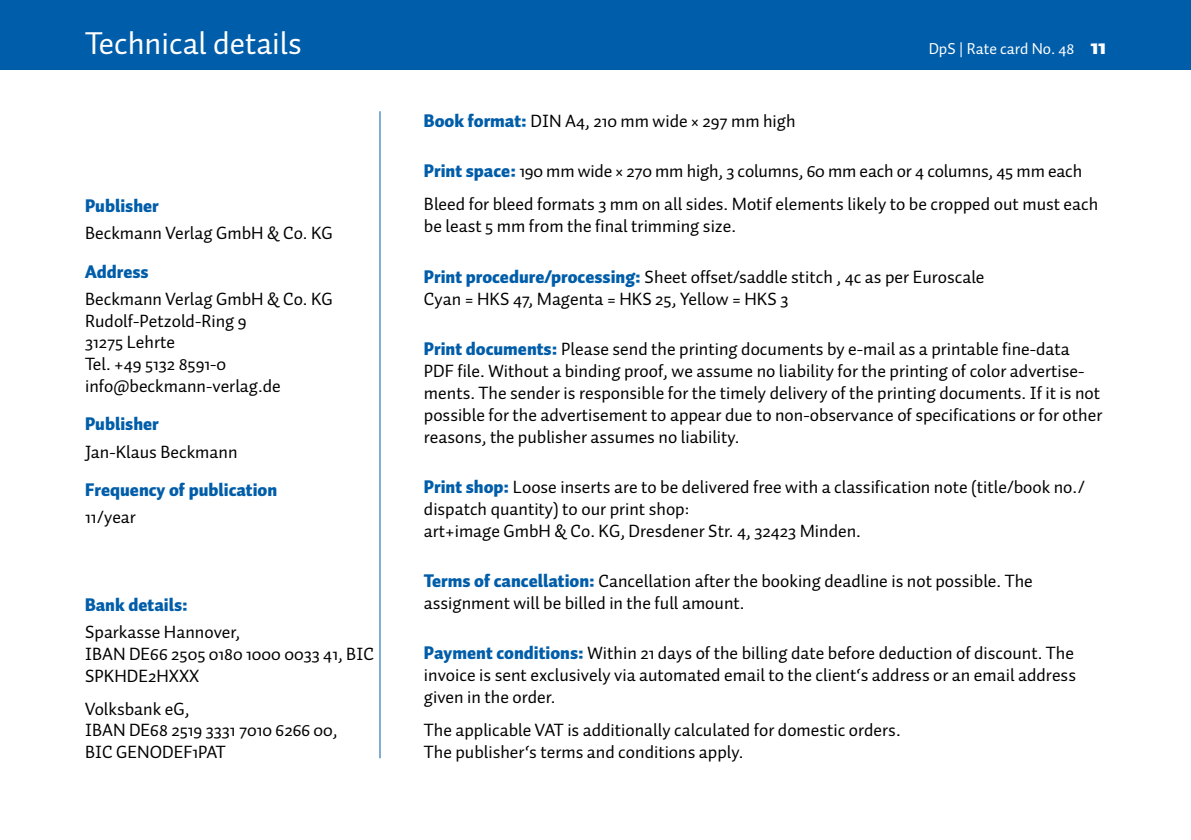
<style>
.page{position:relative;width:1191px;height:840px;background:#fff}
.page>*{position:absolute;margin:0;border:0;box-sizing:border-box;transform-origin:0 0}
.t1{font:32px "Auto Pro";color:#fff}
.t2{font:18px/22px "Auto Pro";color:#000}
.t3{font:900 18px "Auto Pro";color:#005da9}
.t4{font:16px "Auto Pro";color:#fff}
.s1{font-weight:900;font-size:22px}
.s2{font-weight:900;color:#005da9}
</style>
<div class="page">
<div style="left:0;top:0;width:1191px;height:69px;background:#005da9"></div>
<hr style="left:379px;top:111px;width:1px;height:646px;background:#005da9">
<h1 class="t1" style="left:85px;top:21px;width:218px">Technical details</h1>
<p class="t3" style="left:85px;top:192px;width:75px">Publisher</p>
<p class="t2" style="left:85px;top:221px;width:249px">Beckmann Verlag GmbH &amp; Co. KG</p>
<p class="t3" style="left:85px;top:258px;width:65px">Address</p>
<p class="t2" style="left:85px;top:287px;width:249px">Beckmann Verlag GmbH &amp; Co. KG<br>Rudolf-Petzold-Ring 9<br>31275 Lehrte<br>Tel. +49 5132 8591-0 info@beckmann-verlag.de</p>
<p class="t3" style="left:85px;top:411px;width:75px">Publisher</p>
<p class="t2" style="left:85px;top:440px;width:154px">Jan-Klaus Beckmann</p>
<p class="t3" style="left:85px;top:476px;width:194px">Frequency of publication</p>
<p class="t2" style="left:85px;top:505px;width:52px">11/year</p>
<p class="t3" style="left:85px;top:591px;width:104px">Bank details:</p>
<p class="t2" style="left:85px;top:620px;width:290px">Sparkasse Hannover,<br>IBAN DE66 2505 0180 1000 0033 41, BIC<br>SPKHDE2HXXX</p>
<p class="t2" style="left:85px;top:696px;width:254px">Volksbank eG,<br>IBAN DE68 2519 3331 7010 6266 00,<br>BIC GENODEF1PAT</p>
<p class="t4" style="left:928px;top:38px;width:179px">DpS | Rate card No. 48 <span class="s1">11</span></p>
<p class="t2" style="left:424px;top:109px;width:373px"><span class="s2">Book format:</span> DIN A4, 210 mm wide × 297 mm high</p>
<p class="t2" style="left:424px;top:154px;width:676px;line-height:33.2px"><span class="s2">Print space:</span> 190 mm wide × 270 mm high, 3 columns, 60 mm each or 4 columns, 45 mm each<br>Bleed for bleed formats 3 mm on all sides. Motif elements likely to be cropped out must each</p>
<p class="t2" style="left:424px;top:215px;width:314px">be least 5 mm from the final trimming size.</p>
<p class="t2" style="left:424px;top:265px;width:562px"><span class="s2">Print procedure/processing:</span> Sheet offset/saddle stitch , 4c as per Euroscale<br>Cyan = HKS 47, Magenta = HKS 25, Yellow = HKS 3</p>
<p class="t2" style="left:424px;top:337px;width:680px"><span class="s2">Print documents:</span> Please send the printing documents by e-mail as a printable fine-data PDF file. Without a binding proof, we assume no liability for the printing of color advertise&shy;ments. The sender is responsible for the timely delivery of the printing documents. If it is not possible for the advertisement to appear due to non-observance of specifications or for other reasons, the publisher assumes no liability.</p>
<p class="t2" style="left:424px;top:475px;width:662px"><span class="s2">Print shop:</span> Loose inserts are to be delivered free with a classification note (title/book no./ dispatch quantity) to our print shop:<br>art+image GmbH &amp; Co. KG, Dresdener Str. 4, 32423 Minden.</p>
<p class="t2" style="left:424px;top:569px;width:610px"><span class="s2">Terms of cancellation:</span> Cancellation after the booking deadline is not possible. The assignment will be billed in the full amount.</p>
<p class="t2" style="left:424px;top:641px;width:653px;text-align:justify"><span class="s2">Payment conditions:</span> Within 21 days of the billing date before deduction of discount. The invoice is sent exclusively via automated email to the client‘s address or an email address given in the order.</p>
<p class="t2" style="left:424px;top:718px;width:478px">The applicable VAT is additionally calculated for domestic orders.<br>The publisher‘s terms and conditions apply.</p>
</div>
